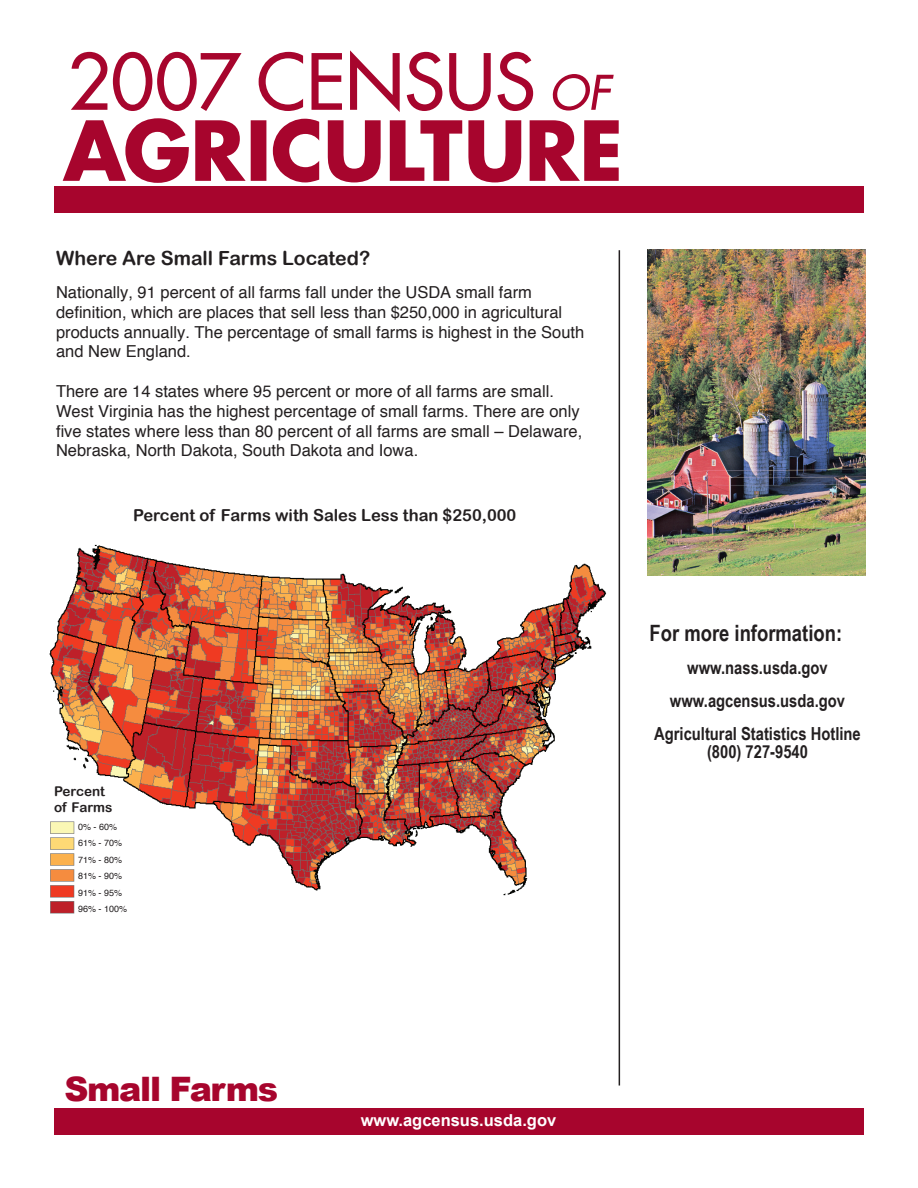
<style>
.page{position:relative;width:918px;height:1188px;background:#fff}
.page>*{position:absolute;margin:0;border:0;box-sizing:border-box;transform-origin:0 0}
.t1{font:900 33.75px "Arial";letter-spacing:-.04em;color:#a7052d}
.t2{font:700 22.5px "Arial Narrow";color:#231f20}
.t3{font:19.5px "Arial Rounded MT Bold";color:#231f20}
.t4{font:700 18px/33px "Arial Narrow";color:#231f20;text-align:center}
.t5{font:16.5px/19.8px "Helvetica";color:#231f20}
.t6{font:16.5px "Arial Rounded MT Bold";color:#231f20}
.t7{font:700 16.5px "Arial";color:#fff}
.t8{font:13.5px/16.2px "Arial Rounded MT Bold";color:#231f20}
.t9{font:9px/16.5px "Helvetica";color:#231f20}
</style>
<div class="page">
<div style="left:54px;top:1108px;width:810px;height:27px;background:#a7052d"></div>
<svg style="left:63px;top:118px;width:556px;height:65px"></svg>
<svg style="left:71px;top:50px;width:543px;height:62px"></svg>
<div style="left:54px;top:186px;width:810px;height:27px;background:#a7052d"></div>
<hr style="left:619px;top:250px;width:1px;height:836px;background:#231f20">
<img style="left:49px;top:544px;width:558px;height:370px">
<div style="left:78px;top:819px;width:55px;height:101px;background:#fff"></div>
<div style="left:40px;top:786px;width:84px;height:30px;background:#fff"></div>
<img style="left:648px;top:250px;width:218px;height:326px">
<p class="t3" style="left:56px;top:246px;width:316px">Where Are Small Farms Located?</p>
<p class="t5" style="left:56px;top:282px;width:530px">Nationally, 91 percent of all farms fall under the USDA small farm definition, which are places that sell less than $250,000 in agricultural products annually. The percentage of small farms is highest in the South and New England.</p>
<p class="t5" style="left:56px;top:381px;width:528px">There are 14 states where 95 percent or more of all farms are small.<br>West Virginia has the highest percentage of small farms. There are only five states where less than 80 percent of all farms are small – Delaware, Nebraska, North Dakota, South Dakota and Iowa.</p>
<p class="t6" style="left:133px;top:505px;width:385px">Percent of Farms with Sales Less than $250,000</p>
<p class="t8" style="left:54px;top:783px;width:60px">Percent of Farms</p>
<p class="t9" style="left:78px;top:818px;width:51px">0% - 60%<br>61% - 70%<br>71% - 80%<br>81% - 90%<br>91% - 95%<br>96% - 100%</p>
<h1 class="t1" style="left:64px;top:1068px;width:215px">Small Farms</h1>
<p class="t7" style="left:361px;top:1110px;width:197px">www.agcensus.usda.gov</p>
<h2 class="t2" style="left:650px;top:616px;width:194px">For more information:</h2>
<p class="t4" style="left:654px;top:650px;width:208px">www.nass.usda.gov www.agcensus.usda.gov<br>Agricultural Statistics Hotline</p>
<p class="t4" style="left:707px;top:734px;width:102px">(800) 727-9540</p>
</div>
